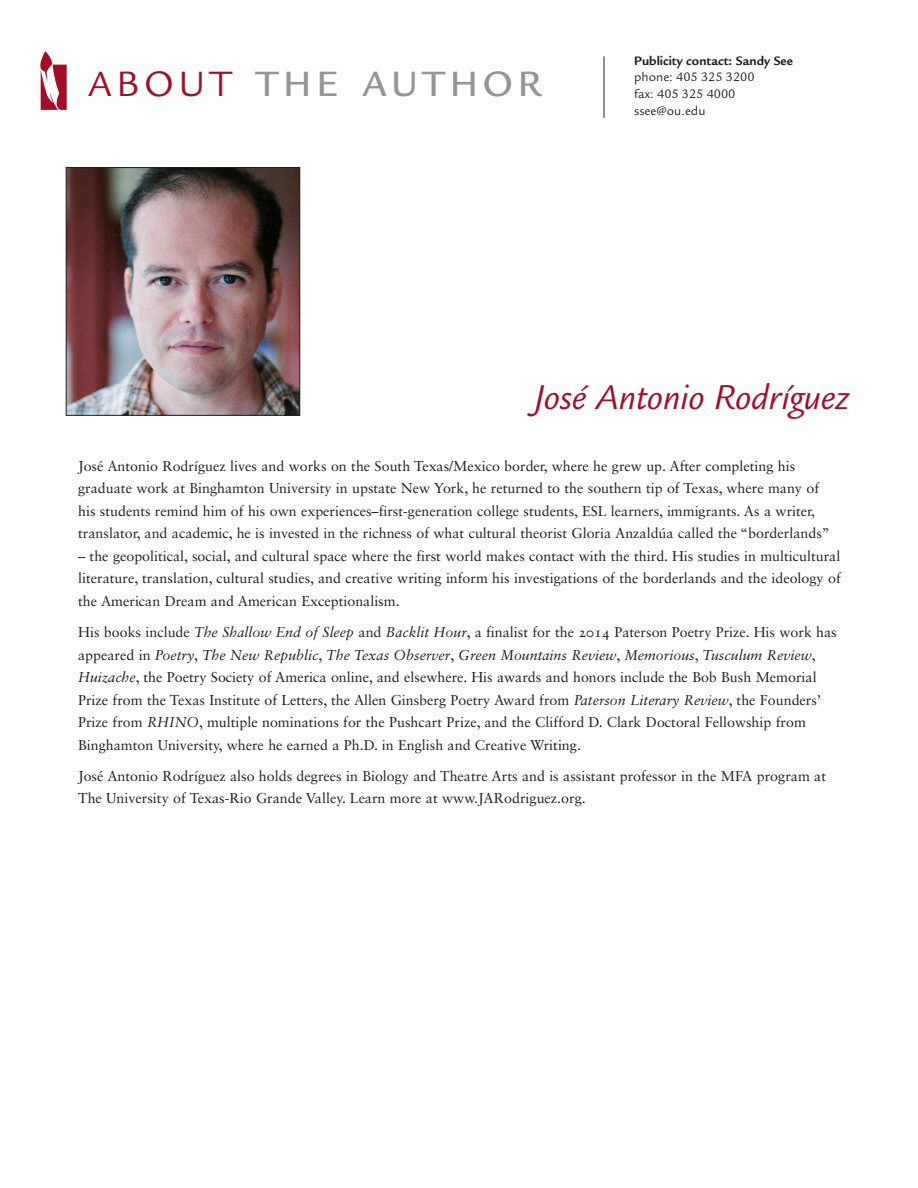
<style>
.page{position:relative;width:918px;height:1188px;background:#fff}
.page>*{position:absolute;margin:0;border:0;box-sizing:border-box;transform-origin:0 0}
.t1{font:500 38.25px "Legacy Sans Std";letter-spacing:.13em;color:#939598}
.author_name{font:italic 37.5px "Legacy Sans Std";color:#a20e29}
.body_copy{font:14.25px/22.5px "Sabon LT Std";color:#231f20}
.t2{font:13.35px "Legacy Sans Std";color:#231f20}
.t3{font:700 13.35px "Legacy Sans Std";color:#231f20}
.s1{font-weight:400;color:#a20e29}
.s2{font-style:italic}
</style>
<div class="page">
<img style="left:41px;top:51px;width:25px;height:58px">
<hr style="left:604px;top:56px;width:1px;height:62px;background:#231f20">
<img style="left:68px;top:169px;width:230px;height:245px">
<div style="left:66px;top:167px;width:234px;height:249px;border:1px solid #231f20"></div>
<p class="t1" style="left:88px;top:62px;width:455px"><span class="s1">ABOUT</span> THE AUTHOR</p>
<p class="t3" style="left:634px;top:53px;width:160px">Publicity contact: Sandy See</p>
<p class="t2" style="left:634px;top:70px;width:122px">phone: 405 325 3200</p>
<p class="t2" style="left:634px;top:87px;width:103px">fax: 405 325 4000</p>
<p class="t2" style="left:634px;top:103px;width:73px">ssee@ou.edu</p>
<p class="author_name" style="left:535px;top:377px;width:316px">José Antonio Rodríguez</p>
<p class="body_copy" style="left:78px;top:455px;width:753px">José Antonio Rodríguez lives and works on the South Texas/Mexico border, where he grew up. After completing his graduate work at Binghamton University in upstate New York, he returned to the southern tip of Texas, where many of his students remind him of his own experiences–first-generation college students, ESL learners, immigrants. As a writer, translator, and academic, he is invested in the richness of what cultural theorist Gloria Anzaldúa called the “borderlands”</p>
<p class="body_copy" style="left:78px;top:545px;width:764px;text-align:justify">– the geopolitical, social, and cultural space where the first world makes contact with the third. His studies in multicultural literature, translation, cultural studies, and creative writing inform his investigations of the borderlands and the ideology of the American Dream and American Exceptionalism.</p>
<p class="body_copy" style="left:78px;top:621px;width:760px">His books include <span class="s2">The Shallow End of Sleep</span> and <span class="s2">Backlit Hour</span>, a finalist for the 2014 Paterson Poetry Prize. His work has appeared in <span class="s2">Poetry</span>, <span class="s2">The New Republic</span>, <span class="s2">The Texas Observer</span>, <span class="s2">Green Mountains Review</span>, <span class="s2">Memorious</span>, <span class="s2">Tusculum Review</span>, <span class="s2">Huizache</span>, the Poetry Society of America online, and elsewhere. His awards and honors include the Bob Bush Memorial Prize from the Texas Institute of Letters, the Allen Ginsberg Poetry Award from <span class="s2">Paterson Literary Review</span>, the Founders’ Prize from <span class="s2">RHINO</span>, multiple nominations for the Pushcart Prize, and the Clifford D. Clark Doctoral Fellowship from Binghamton University, where he earned a Ph.D. in English and Creative Writing.</p>
<p class="body_copy" style="left:78px;top:764px;width:749px">José Antonio Rodríguez also holds degrees in Biology and Theatre Arts and is assistant professor in the MFA program at<br>The University of Texas-Rio Grande Valley. Learn more at www.JARodriguez.org.</p>
</div>
